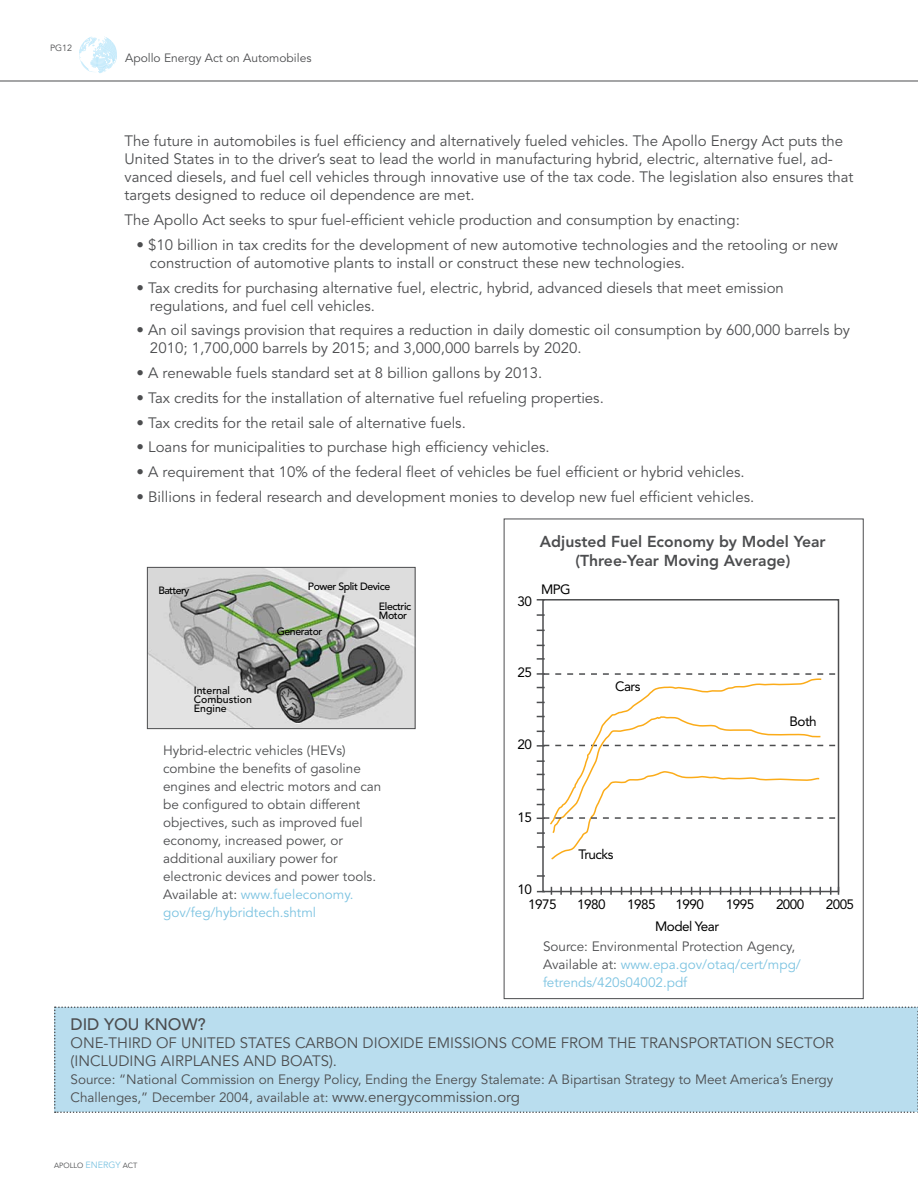
<style>
.page{position:relative;width:918px;height:1188px;background:#fff}
.page>*{position:absolute;margin:0;border:0;box-sizing:border-box;transform-origin:0 0}
.t1{font:500 16.5px "Avenir";color:#4c4d4f}
.t2{font:800 15.75px/18.9px "Avenir";color:#4c4d4f;text-align:center}
.t3{font:15px/18px "Avenir";color:#4c4d4f}
.t4{font:13.5px/18px "Avenir";color:#4c4d4f}
.t5{font:13.5px/15px "Avenir";letter-spacing:-.04em;color:#000}
.t6{font:12px "Avenir";color:#4c4d4f}
.t7{font:500 10.5px/9px "Avenir";letter-spacing:-.04em;color:#000}
.t8{font:500 10.5px/9px "Avenir";color:#000}
.t9{font:500 10.5px "Avenir";letter-spacing:-.06em;color:#000}
.t10{font:9px "Avenir";color:#4c4d4f}
.t11{font:7.5px "Avenir";color:#4c4d4f}
.s1{color:#7cc3e1}
.s2{font-size:15px}
.s3{font-size:9px;color:#7cc3e1}
</style>
<div class="page">
<hr style="left:0;top:81px;width:918px;height:1px;background:#4c4d4f">
<svg style="left:79px;top:36px;width:38px;height:37px"></svg>
<div style="left:542px;top:599px;width:297px;height:293px;border:2px solid #4c4d4f"></div>
<svg style="left:537px;top:599px;width:8px;height:2px"></svg>
<svg style="left:537px;top:614px;width:8px;height:2px"></svg>
<svg style="left:537px;top:658px;width:8px;height:2px"></svg>
<svg style="left:537px;top:875px;width:8px;height:2px"></svg>
<svg style="left:560px;top:887px;width:2px;height:8px"></svg>
<svg style="left:570px;top:887px;width:2px;height:8px"></svg>
<svg style="left:600px;top:887px;width:2px;height:8px"></svg>
<svg style="left:610px;top:887px;width:2px;height:8px"></svg>
<svg style="left:630px;top:887px;width:2px;height:8px"></svg>
<svg style="left:640px;top:887px;width:2px;height:8px"></svg>
<svg style="left:670px;top:887px;width:2px;height:8px"></svg>
<svg style="left:680px;top:887px;width:2px;height:8px"></svg>
<svg style="left:699px;top:887px;width:2px;height:8px"></svg>
<svg style="left:709px;top:887px;width:2px;height:8px"></svg>
<svg style="left:749px;top:887px;width:2px;height:8px"></svg>
<svg style="left:779px;top:887px;width:2px;height:8px"></svg>
<svg style="left:819px;top:887px;width:2px;height:8px"></svg>
<svg style="left:537px;top:673px;width:298px;height:188px"></svg>
<div style="left:54px;top:1006px;width:864px;height:107px;background:#b9ddee"></div>
<img style="left:149px;top:569px;width:264px;height:158px">
<div style="left:147px;top:567px;width:268px;height:162px;border:1px solid #4c4d4f"></div>
<p class="t10" style="left:50px;top:43px;width:24px">PG12</p>
<p class="t6" style="left:125px;top:51px;width:188px">Apollo Energy Act on Automobiles</p>
<p class="t3" style="left:124px;top:133px;width:730px">The future in automobiles is fuel efficiency and alternatively fueled vehicles. The Apollo Energy Act puts the United States in to the driver’s seat to lead the world in manufacturing hybrid, electric, alternative fuel, ad&shy;vanced diesels, and fuel cell vehicles through innovative use of the tax code. The legislation also ensures that targets designed to reduce oil dependence are met.</p>
<p class="t3" style="left:124px;top:211px;width:617px">The Apollo Act seeks to spur fuel-efficient vehicle production and consumption by enacting:</p>
<p class="t3" style="left:150px;top:236px;width:689px;text-indent:-13px">• $10 billion in tax credits for the development of new automotive technologies and the retooling or new construction of automotive plants to install or construct these new technologies.</p>
<p class="t3" style="left:150px;top:279px;width:635px;text-indent:-14px">• Tax credits for purchasing alternative fuel, electric, hybrid, advanced diesels that meet emission regulations, and fuel cell vehicles.</p>
<p class="t3" style="left:150px;top:322px;width:702px;text-indent:-14px">• An oil savings provision that requires a reduction in daily domestic oil consumption by 600,000 barrels by<br>2010; 1,700,000 barrels by 2015; and 3,000,000 barrels by 2020.</p>
<p class="t3" style="left:136px;top:364px;width:407px">• A renewable fuels standard set at 8 billion gallons by 2013.</p>
<p class="t3" style="left:136px;top:389px;width:469px">• Tax credits for the installation of alternative fuel refueling properties.</p>
<p class="t3" style="left:136px;top:414px;width:331px">• Tax credits for the retail sale of alternative fuels.</p>
<p class="t3" style="left:136px;top:439px;width:415px">• Loans for municipalities to purchase high efficiency vehicles.</p>
<p class="t3" style="left:136px;top:463px;width:610px">• A requirement that 10% of the federal fleet of vehicles be fuel efficient or hybrid vehicles.</p>
<p class="t3" style="left:136px;top:488px;width:619px">• Billions in federal research and development monies to develop new fuel efficient vehicles.</p>
<p class="t9" style="left:158px;top:584px;width:33px">Battery</p>
<p class="t8" style="left:194px;top:686px;width:59px">Internal<br>Combustion<br>Engine</p>
<p class="t7" style="left:308px;top:582px;width:84px">Power Split Device</p>
<p class="t7" style="left:277px;top:628px;width:47px">Generator</p>
<p class="t7" style="left:379px;top:602px;width:34px">Electric<br>Motor</p>
<p class="t4" style="left:163px;top:741px;width:220px">Hybrid-electric vehicles (HEVs) combine the benefits of gasoline engines and electric motors and can be configured to obtain different objectives, such as improved fuel economy, increased power, or additional auxiliary power for electronic devices and power tools.<br>Available at: <span class="s1">www.fueleconomy. gov/feg/hybridtech.shtml</span></p>
<p class="t5" style="left:518px;top:593px;width:16px">30</p>
<p class="t2" style="left:540px;top:532px;width:287px">Adjusted Fuel Economy by Model Year (Three-Year Moving Average)</p>
<p class="t5" style="left:541px;top:582px;width:31px">MPG</p>
<p class="t5" style="left:518px;top:665px;width:16px">25</p>
<p class="t5" style="left:518px;top:737px;width:16px">20</p>
<p class="t5" style="left:615px;top:679px;width:27px">Cars</p>
<p class="t5" style="left:790px;top:714px;width:29px">Both</p>
<p class="t5" style="left:518px;top:810px;width:16px">15</p>
<p class="t5" style="left:578px;top:847px;width:37px">Trucks</p>
<p class="t5" style="left:528px;top:882px;width:30px;text-indent:-11px">10<br>1975</p>
<p class="t5" style="left:577px;top:897px;width:30px">1980</p>
<p class="t5" style="left:627px;top:897px;width:30px">1985</p>
<p class="t5" style="left:676px;top:897px;width:30px">1990</p>
<p class="t5" style="left:726px;top:897px;width:30px">1995</p>
<p class="t5" style="left:776px;top:897px;width:30px">2000</p>
<p class="t5" style="left:826px;top:897px;width:30px">2005</p>
<p class="t5" style="left:655px;top:919px;width:65px">Model Year</p>
<p class="t4" style="left:543px;top:938px;width:259px">Source: Environmental Protection Agency,<br>Available at: <span class="s1">www.epa.gov/otaq/cert/mpg/ fetrends/420s04002.pdf</span></p>
<p class="t1" style="left:70px;top:1014px;width:137px">DID YOU KNOW?</p>
<p class="t3" style="left:70px;top:1034px;width:765px">ONE-THIRD OF UNITED STATES CARBON DIOXIDE EMISSIONS COME FROM THE TRANSPORTATION SECTOR (INCLUDING AIRPLANES AND BOATS).</p>
<p class="t4" style="left:70px;top:1070px;width:764px">Source: “National Commission on Energy Policy, Ending the Energy Stalemate: A Bipartisan Strategy to Meet America’s Energy<br>Challenges,” December 2004, available at: <span class="s2">www.energycommission.org</span></p>
<p class="t11" style="left:54px;top:1161px;width:85px">APOLLO <span class="s3">ENERGY</span> ACT</p>
</div>
